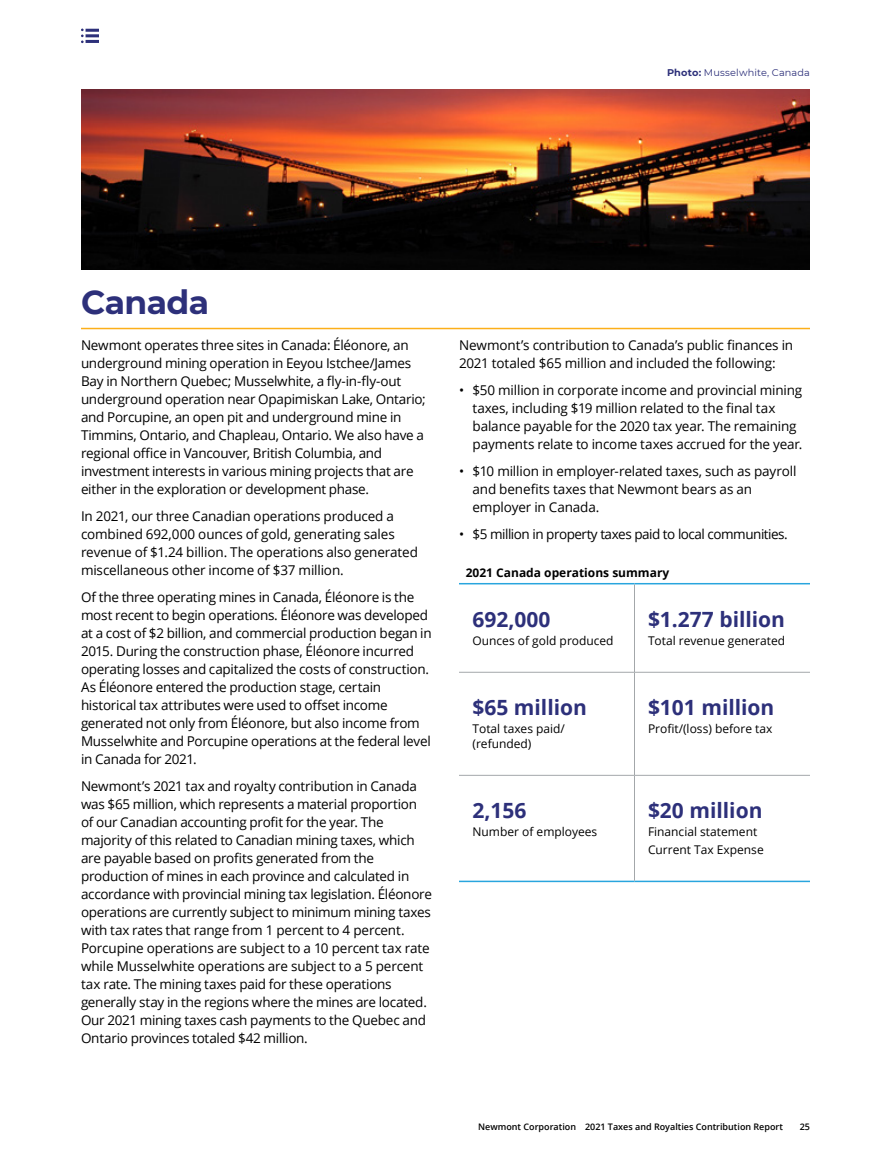
<style>
.page{position:relative;width:891px;height:1161px;background:#fff}
.page>*{position:absolute;margin:0;border:0;box-sizing:border-box;transform-origin:0 0}
.Country_Title{font:700 33px "Montserrat";letter-spacing:-.015em;color:#2d307a}
.Table_body{font:700 21px "Open Sans";color:#2d307a}
.Body_Copy{font:13.5px/18px "Open Sans";letter-spacing:-.015em;color:#000}
.Body_Copy-2{font:13.5px "Open Sans";letter-spacing:-.035em;color:#000}
.Table_body-2{font:12px/15px "Open Sans";color:#000}
.Table_header{font:700 12px "Open Sans";color:#000}
.t1{font:9.75px "Montserrat";letter-spacing:.015em;color:#2d307a}
.t2{font:600 9px "Open Sans";color:#000}
.s1{font-weight:700}
</style>
<div class="page">
<svg style="left:81px;top:29px;width:18px;height:14px"></svg>
<hr style="left:81px;top:328px;width:729px;height:1px;background:#fcaf1a">
<img style="left:81px;top:89px;width:729px;height:180px">
<hr style="left:459px;top:583px;width:175px;height:1px;background:#28a5de">
<hr style="left:634px;top:583px;width:176px;height:1px;background:#28a5de">
<hr style="left:459px;top:881px;width:175px;height:1px;background:#28a5de">
<hr style="left:634px;top:881px;width:176px;height:1px;background:#28a5de">
<hr style="left:634px;top:584px;width:1px;height:88px;background:#a3a7aa">
<hr style="left:459px;top:672px;width:175px;height:1px;background:#a3a7aa">
<hr style="left:634px;top:672px;width:176px;height:1px;background:#a3a7aa">
<hr style="left:634px;top:673px;width:1px;height:102px;background:#a3a7aa">
<hr style="left:459px;top:775px;width:175px;height:1px;background:#a3a7aa">
<hr style="left:634px;top:775px;width:176px;height:1px;background:#a3a7aa">
<hr style="left:634px;top:776px;width:1px;height:105px;background:#a3a7aa">
<p class="t1" style="left:667px;top:66px;width:144px"><span class="s1">Photo:</span> Musselwhite, Canada</p>
<h2 class="Country_Title" style="left:81px;top:279px;width:130px">Canada</h2>
<p class="Body_Copy" style="left:81px;top:336px;width:346px">Newmont operates three sites in Canada: Éléonore, an underground mining operation in Eeyou Istchee/James Bay in Northern Quebec; Musselwhite, a fly-in-fly-out underground operation near Opapimiskan Lake, Ontario; and Porcupine, an open pit and underground mine in Timmins, Ontario, and Chapleau, Ontario. We also have a regional office in Vancouver, British Columbia, and investment interests in various mining projects that are either in the exploration or development phase.</p>
<p class="Body_Copy" style="left:81px;top:507px;width:339px">In 2021, our three Canadian operations produced a combined 692,000 ounces of gold, generating sales revenue of $1.24 billion. The operations also generated miscellaneous other income of $37 million.</p>
<p class="Body_Copy" style="left:81px;top:588px;width:352px">Of the three operating mines in Canada, Éléonore is the most recent to begin operations. Éléonore was developed at a cost of $2 billion, and commercial production began in 2015. During the construction phase, Éléonore incurred operating losses and capitalized the costs of construction.<br>As Éléonore entered the production stage, certain historical tax attributes were used to offset income generated not only from Éléonore, but also income from Musselwhite and Porcupine operations at the federal level in Canada for 2021.</p>
<p class="Body_Copy" style="left:81px;top:777px;width:353px">Newmont’s 2021 tax and royalty contribution in Canada was $65 million, which represents a material proportion of our Canadian accounting profit for the year. The majority of this related to Canadian mining taxes, which are payable based on profits generated from the production of mines in each province and calculated in accordance with provincial mining tax legislation. Éléonore operations are currently subject to minimum mining taxes with tax rates that range from 1 percent to 4 percent.<br>Porcupine operations are subject to a 10 percent tax rate while Musselwhite operations are subject to a 5 percent tax rate. The mining taxes paid for these operations generally stay in the regions where the mines are located.<br>Our 2021 mining taxes cash payments to the Quebec and Ontario provinces totaled $42 million.</p>
<p class="Body_Copy" style="left:459px;top:336px;width:336px">Newmont’s contribution to Canada’s public finances in<br>2021 totaled $65 million and included the following:</p>
<p class="Body_Copy" style="left:472px;top:381px;width:332px;text-indent:-14px">• $50 million in corporate income and provincial mining taxes, including $19 million related to the final tax balance payable for the 2020 tax year. The remaining payments relate to income taxes accrued for the year.</p>
<p class="Body_Copy" style="left:472px;top:462px;width:326px;text-indent:-14px">• $10 million in employer-related taxes, such as payroll and benefits taxes that Newmont bears as an employer in Canada.</p>
<p class="Body_Copy-2" style="left:459px;top:525px;width:330px">• $5 million in property taxes paid to local communities.</p>
<p class="Table_header" style="left:466px;top:564px;width:205px">2021 Canada operations summary</p>
<p class="Table_body" style="left:472px;top:605px;width:80px">692,000</p>
<p class="Table_body-2" style="left:472px;top:633px;width:143px">Ounces of gold produced</p>
<p class="Table_body" style="left:648px;top:605px;width:139px">$1.277 billion</p>
<p class="Table_body-2" style="left:648px;top:633px;width:139px">Total revenue generated</p>
<p class="Table_body" style="left:472px;top:693px;width:116px">$65 million</p>
<p class="Table_body-2" style="left:472px;top:721px;width:94px">Total taxes paid/ (refunded)</p>
<p class="Table_body" style="left:472px;top:796px;width:56px">2,156</p>
<p class="Table_body-2" style="left:472px;top:824px;width:126px">Number of employees</p>
<p class="Table_body" style="left:648px;top:693px;width:128px">$101 million</p>
<p class="Table_body-2" style="left:648px;top:721px;width:126px">Profit/(loss) before tax</p>
<p class="Table_body" style="left:648px;top:796px;width:116px">$20 million</p>
<p class="Table_body-2" style="left:648px;top:823px;width:117px;line-height:18px">Financial statement<br>Current Tax Expense</p>
<p class="t2" style="left:478px;top:1120px;width:306px">Newmont Corporation 2021 Taxes and Royalties Contribution Report</p>
<p class="t2" style="left:800px;top:1120px;width:12px">25</p>
</div>
